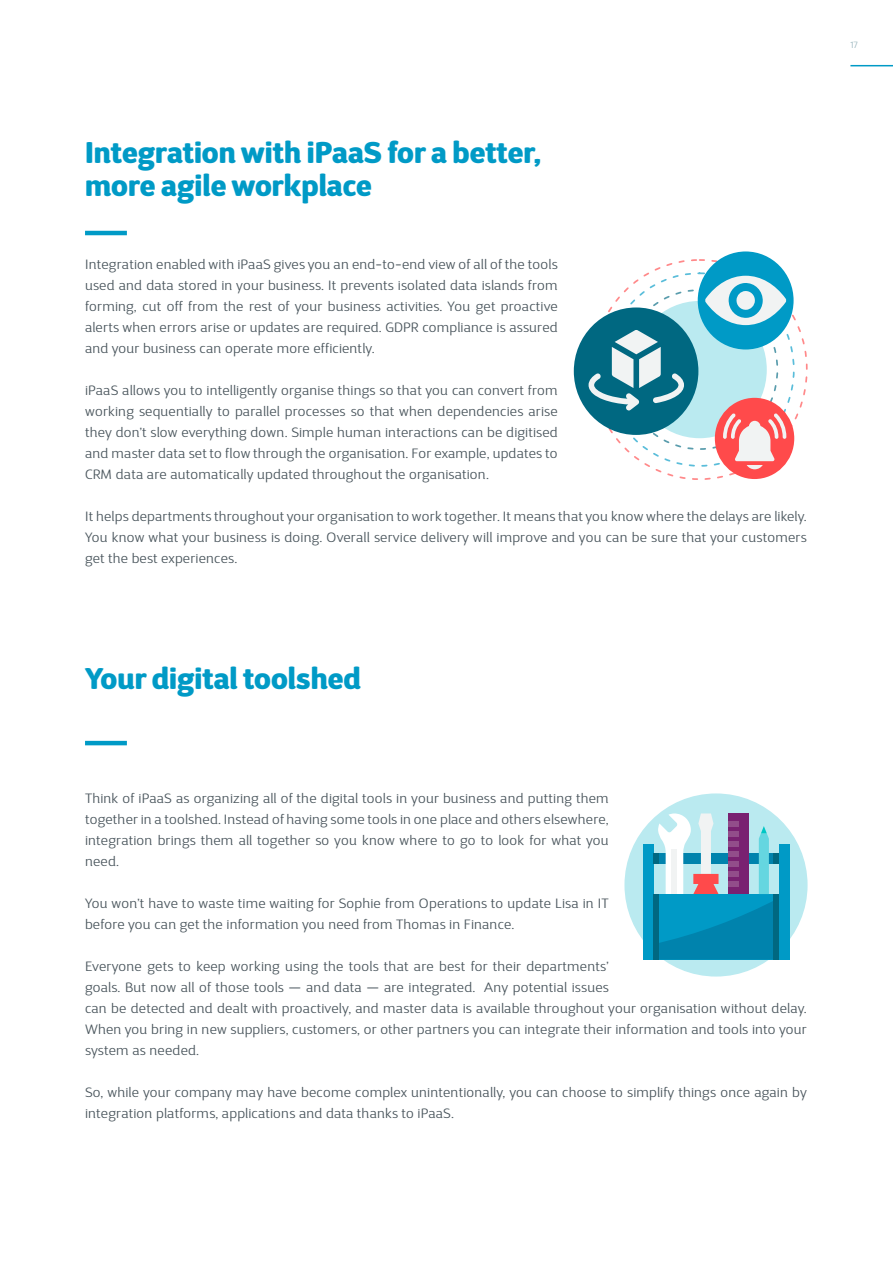
<style>
.page{position:relative;width:893px;height:1263px;background:#fff}
.page>*{position:absolute;margin:0;border:0;box-sizing:border-box;transform-origin:0 0}
.t1{font:900 30px/33px "D Sari";color:#009ac6}
.t2{font:300 13.5px/21px "D Sari";letter-spacing:.025em;color:#48545b;text-align:justify}
.t3{font:300 9px "D Sari";color:#93b1b9}
</style>
<div class="page">
<hr style="left:850px;top:65px;width:43px;height:1px;background:#009ac6">
<hr style="left:85px;top:231px;width:42px;height:4px;background:#009ac6">
<hr style="left:85px;top:741px;width:42px;height:4px;background:#009ac6">
<div style="left:632px;top:301px;width:135px;height:137px;background:#baeaf0;border-radius:50%"></div>
<div style="left:574px;top:307px;width:124px;height:128px;background:#006881;border-radius:50%"></div>
<div style="left:698px;top:251px;width:96px;height:98px;background:#009ac6;border-radius:50%"></div>
<div style="left:715px;top:398px;width:79px;height:81px;background:#ff4a4b;border-radius:50%"></div>
<svg style="left:589px;top:330px;width:95px;height:80px"></svg>
<svg style="left:705px;top:276px;width:81px;height:49px"></svg>
<svg style="left:723px;top:413px;width:63px;height:56px"></svg>
<div style="left:624px;top:793px;width:184px;height:183px;background:#baeaf0;border-radius:50%"></div>
<div style="left:643px;top:844px;width:10px;height:115px;background:#009ac6"></div>
<div style="left:779px;top:844px;width:10px;height:115px;background:#009ac6"></div>
<svg style="left:653px;top:813px;width:126px;height:146px"></svg>
<div style="left:653px;top:894px;width:5px;height:65px;background:#006881"></div>
<div style="left:774px;top:894px;width:5px;height:65px;background:#006881"></div>
<div style="left:653px;top:854px;width:5px;height:10px;background:#006881"></div>
<div style="left:774px;top:854px;width:5px;height:10px;background:#006881"></div>
<h1 class="t1" style="left:85px;top:135px;width:458px">Integration with iPaaS for a better, more agile workplace</h1>
<p class="t2" style="left:85px;top:253px;width:474px">Integration enabled with iPaaS gives you an end-to-end view of all of the tools used and data stored in your business. It prevents isolated data islands from forming, cut off from the rest of your business activities. You get proactive alerts when errors arise or updates are required. GDPR compliance is assured and your business can operate more efficiently.</p>
<p class="t2" style="left:85px;top:380px;width:474px">iPaaS allows you to intelligently organise things so that you can convert from working sequentially to parallel processes so that when dependencies arise they don’t slow everything down. Simple human interactions can be digitised and master data set to flow through the organisation. For example, updates to CRM data are automatically updated throughout the organisation.</p>
<p class="t2" style="left:85px;top:506px;width:723px">It helps departments throughout your organisation to work together. It means that you know where the delays are likely.<br>You know what your business is doing. Overall service delivery will improve and you can be sure that your customers get the best experiences.</p>
<h1 class="t1" style="left:85px;top:661px;width:278px">Your digital toolshed</h1>
<p class="t2" style="left:85px;top:788px;width:525px">Think of iPaaS as organizing all of the digital tools in your business and putting them together in a toolshed. Instead of having some tools in one place and others elsewhere, integration brings them all together so you know where to go to look for what you need.</p>
<p class="t2" style="left:85px;top:893px;width:525px">You won’t have to waste time waiting for Sophie from Operations to update Lisa in IT before you can get the information you need from Thomas in Finance.</p>
<p class="t2" style="left:85px;top:956px;width:723px;text-align:left">Everyone gets to keep working using the tools that are best for their departments’<br>goals. But now all of those tools — and data — are integrated. Any potential issues<br>can be detected and dealt with proactively, and master data is available throughout your organisation without delay.<br>When you bring in new suppliers, customers, or other partners you can integrate their information and tools into your system as needed.</p>
<p class="t2" style="left:85px;top:1082px;width:723px">So, while your company may have become complex unintentionally, you can choose to simplify things once again by integration platforms, applications and data thanks to iPaaS.</p>
<p class="t3" style="left:850px;top:39px;width:9px">17</p>
</div>
